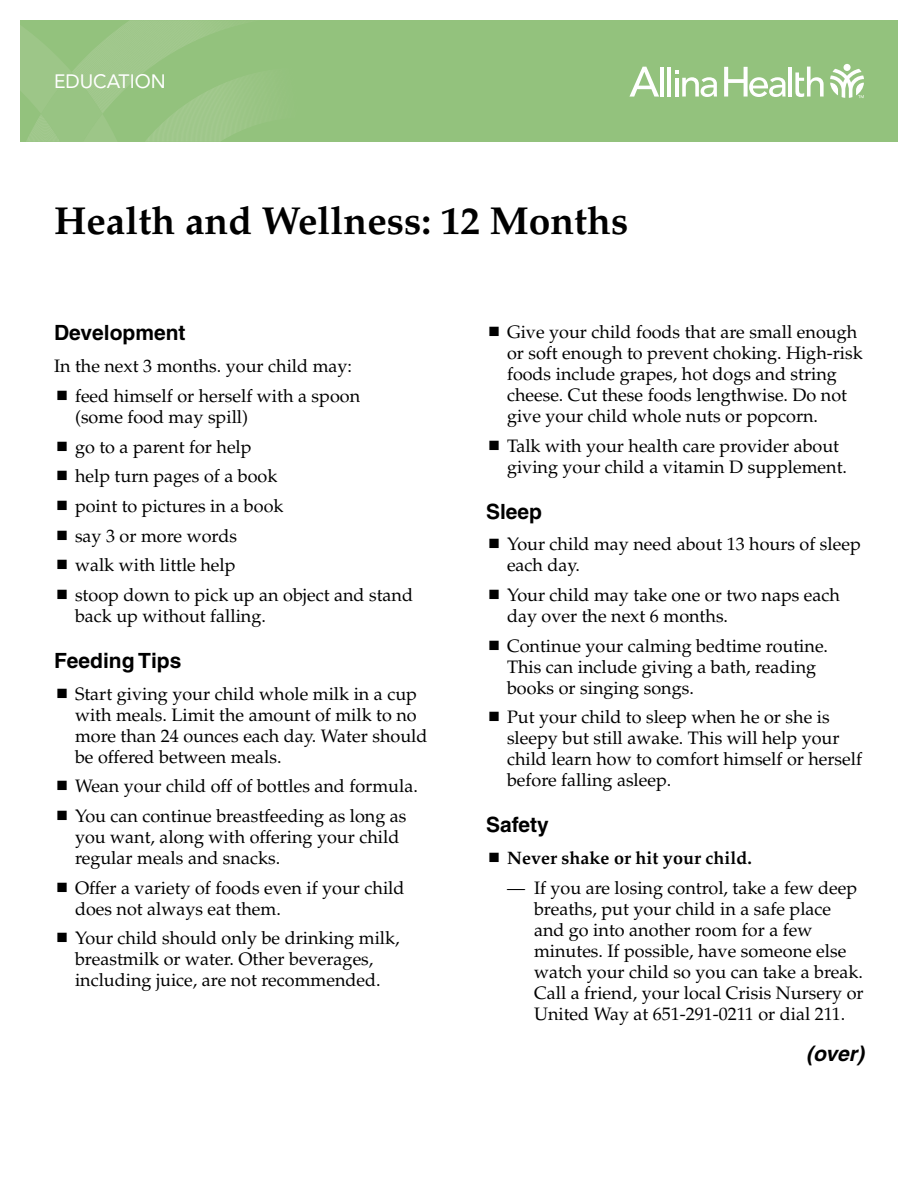
<style>
.page{position:relative;width:918px;height:1188px;background:#fff}
.page>*{position:absolute;margin:0;border:0;box-sizing:border-box;transform-origin:0 0}
.t1{font:700 39px "Palatino";color:#000}
.t2{font:700 21px "Helvetica";color:#000}
.t3{font:italic 700 21px "Helvetica";color:#000}
.t4{font:19.2px "Avenir LT Std";color:#fff}
.t5{font:18px/21px "Palatino";color:#000}
.t6{font:700 18px "Palatino";color:#000}
</style>
<div class="page">
<div style="left:20px;top:20px;width:878px;height:122px;background:#93c27d"></div>
<svg style="left:20px;top:20px;width:232px;height:122px"></svg>
<svg style="left:830px;top:69px;width:34px;height:29px"></svg>
<div style="left:844px;top:64px;width:7px;height:7px;background:#fff;border-radius:50%"></div>
<hr style="left:660px;top:67px;width:4px;height:30px;background:#fff">
<hr style="left:667px;top:67px;width:4px;height:30px;background:#fff">
<hr style="left:789px;top:67px;width:3px;height:30px;background:#fff">
<svg style="left:795px;top:67px;width:29px;height:30px"></svg>
<svg style="left:675px;top:71px;width:42px;height:26px"></svg>
<svg style="left:629px;top:67px;width:30px;height:30px"></svg>
<svg style="left:724px;top:67px;width:62px;height:30px"></svg>
<p class="t4" style="left:54px;top:70px;width:113px">EDUCATION</p>
<h1 class="t1" style="left:54px;top:198px;width:576px">Health and Wellness: 12 Months</h1>
<p class="t2" style="left:54px;top:320px;width:133px">Development</p>
<p class="t5" style="left:75px;top:351px;width:287px;line-height:30px;text-indent:-21px">In the next 3 months. your child may: feed himself or herself with a spoon</p>
<p class="t5" style="left:75px;top:402px;width:340px;line-height:29.7px">(some food may spill)<br>go to a parent for help<br>help turn pages of a book<br>point to pictures in a book<br>say 3 or more words<br>walk with little help<br>stoop down to pick up an object and stand</p>
<p class="t5" style="left:75px;top:606px;width:192px">back up without falling.</p>
<p class="t2" style="left:54px;top:648px;width:129px">Feeding Tips</p>
<p class="t5" style="left:75px;top:683px;width:354px">Start giving your child whole milk in a cup with meals. Limit the amount of milk to no more than 24 ounces each day. Water should be offered between meals.</p>
<p class="t5" style="left:75px;top:772px;width:344px;line-height:29.7px">Wean your child off of bottles and formula.<br>You can continue breastfeeding as long as</p>
<p class="t5" style="left:75px;top:827px;width:326px">you want, along with offering your child regular meals and snacks.</p>
<p class="t5" style="left:75px;top:877px;width:331px">Offer a variety of foods even if your child does not always eat them.</p>
<p class="t5" style="left:75px;top:928px;width:326px">Your child should only be drinking milk, breastmilk or water. Other beverages, including juice, are not recommended.</p>
<p class="t5" style="left:507px;top:322px;width:357px">Give your child foods that are small enough or soft enough to prevent choking. High-risk foods include grapes, hot dogs and string cheese. Cut these foods lengthwise. Do not give your child whole nuts or popcorn.</p>
<p class="t5" style="left:507px;top:435px;width:342px">Talk with your health care provider about giving your child a vitamin D supplement.</p>
<p class="t2" style="left:486px;top:498px;width:58px">Sleep</p>
<p class="t5" style="left:507px;top:534px;width:355px">Your child may need about 13 hours of sleep each day.</p>
<p class="t5" style="left:507px;top:585px;width:335px">Your child may take one or two naps each day over the next 6 months.</p>
<p class="t5" style="left:507px;top:635px;width:323px">Continue your calming bedtime routine.<br>This can include giving a bath, reading books or singing songs.</p>
<p class="t5" style="left:507px;top:707px;width:357px">Put your child to sleep when he or she is sleepy but still awake. This will help your child learn how to comfort himself or herself before falling asleep.</p>
<p class="t2" style="left:486px;top:812px;width:64px">Safety</p>
<p class="t6" style="left:507px;top:848px;width:246px">Never shake or hit your child.</p>
<p class="t5" style="left:534px;top:878px;width:331px;text-indent:-27px">— If you are losing control, take a few deep breaths, put your child in a safe place and go into another room for a few minutes. If possible, have someone else watch your child so you can take a break.<br>Call a friend, your local Crisis Nursery or United Way at 651-291-0211 or dial 211.</p>
<p class="t3" style="left:806px;top:1041px;width:59px">(over)</p>
</div>
